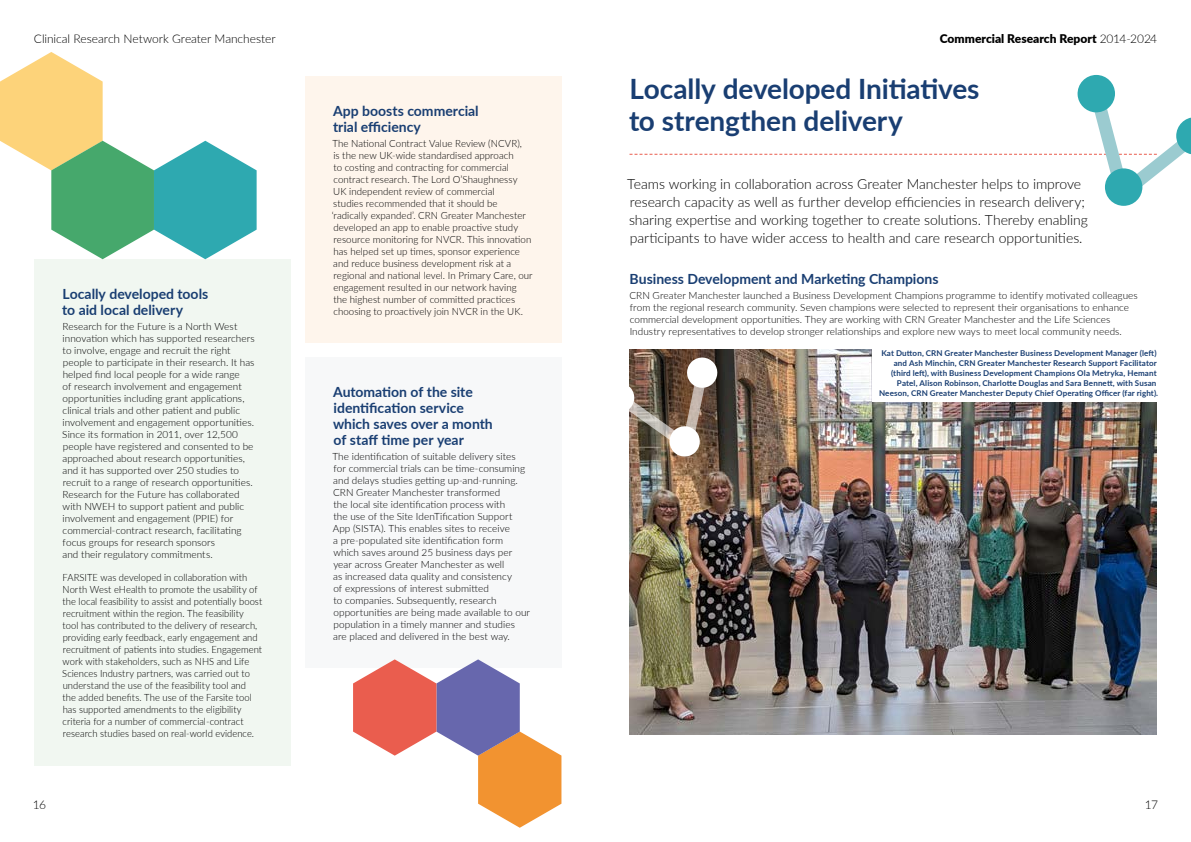
<style>
.page{position:relative;width:1191px;height:842px;background:#fff}
.page>*{position:absolute;margin:0;border:0;box-sizing:border-box;transform-origin:0 0}
.Main_Heading{font:700 28px/32px "Lato";letter-spacing:-.005em;color:#193e72}
.Intro_Text{font:300 14px/18px "Lato";letter-spacing:-.005em;color:#000}
.Body_Title{font:700 14px/16px "Lato";color:#193e72}
.t1{font:300 12px "Lato";letter-spacing:-.005em;color:#000}
.t2{font:900 12px "Lato";color:#000}
.Body_Copy{font:300 10px/12px "Lato";letter-spacing:.005em;color:#000}
.Body_Copy-2{font:300 10px/12px "Lato";letter-spacing:.005em;color:#000;scale:.94 1}
.Picture_Caption{font:700 8px/10px "Lato";letter-spacing:.015em;color:#193e72;text-align:right}
.s1{font-weight:300}
</style>
<div class="page">
<div style="left:34px;top:259px;width:257px;height:506px;background:#f1f7f1"></div>
<div style="left:305px;top:358px;width:256px;height:310px;background:#f7f8f9"></div>
<div style="left:305px;top:77px;width:256px;height:266px;background:#fef5ec"></div>
<img style="left:629px;top:349px;width:528px;height:386px">
<svg style="left:0;top:52px;width:257px;height:207px"></svg>
<svg style="left:353px;top:659px;width:208px;height:169px"></svg>
<div style="left:1105px;top:168px;width:37px;height:38px;background:#2ea9b0;border-radius:50%"></div>
<svg style="left:629px;top:75px;width:562px;height:116px"></svg>
<svg style="left:629px;top:356px;width:90px;height:102px"></svg>
<div style="left:872px;top:349px;width:285px;height:53px;background:#fff"></div>
<p class="t1" style="left:34px;top:30px;width:243px">Clinical Research Network Greater Manchester</p>
<p class="t2" style="left:939px;top:30px;width:219px">Commercial Research Report <span class="s1">2014-2024</span></p>
<h4 class="Body_Title" style="left:62px;top:285px;width:147px">Locally developed tools to aid local delivery</h4>
<p class="Body_Copy" style="left:62px;top:320px;width:194px">Research for the Future is a North West innovation which has supported researchers to involve, engage and recruit the right people to participate in their research. It has helped find local people for a wide range<br>of research involvement and engagement opportunities including grant applications, clinical trials and other patient and public involvement and engagement opportunities.<br>Since its formation in 2011, over 12,500 people have registered and consented to be approached about research opportunities, and it has supported over 250 studies to recruit to a range of research opportunities.<br>Research for the Future has collaborated with NWEH to support patient and public involvement and engagement (PPIE) for commercial-contract research, facilitating focus groups for research sponsors<br>and their regulatory commitments.</p>
<p class="Body_Copy-2" style="left:62px;top:571px;width:214px">FARSITE was developed in collaboration with North West eHealth to promote the usability of the local feasibility to assist and potentially boost recruitment within the region. The feasibility<br>tool has contributed to the delivery of research, providing early feedback, early engagement and recruitment of patients into studies. Engagement work with stakeholders, such as NHS and Life Sciences Industry partners, was carried out to understand the use of the feasibility tool and<br>the added benefits. The use of the Farsite tool has supported amendments to the eligibility criteria for a number of commercial-contract research studies based on real-world evidence.</p>
<p class="t1" style="left:33px;top:796px;width:15px">16</p>
<h4 class="Body_Title" style="left:333px;top:102px;width:147px">App boosts commercial trial efficiency</h4>
<p class="Body_Copy" style="left:332px;top:137px;width:202px">The National Contract Value Review (NCVR),<br>is the new UK-wide standardised approach<br>to costing and contracting for commercial contract research. The Lord O’Shaughnessy<br>UK independent review of commercial<br>studies recommended that it should be ‘radically expanded’. CRN Greater Manchester developed an app to enable proactive study resource monitoring for NVCR. This innovation has helped set up times, sponsor experience and reduce business development risk at a regional and national level. In Primary Care, our engagement resulted in our network having<br>the highest number of committed practices choosing to proactively join NVCR in the UK.</p>
<h4 class="Body_Title" style="left:333px;top:383px;width:161px">Automation of the site identification service which saves over a month of staff time per year</h4>
<p class="Body_Copy" style="left:332px;top:450px;width:199px">The identification of suitable delivery sites for commercial trials can be time-consuming and delays studies getting up-and-running.<br>CRN Greater Manchester transformed<br>the local site identification process with<br>the use of the Site IdenTification Support App (SISTA). This enables sites to receive<br>a pre-populated site identification form which saves around 25 business days per year across Greater Manchester as well<br>as increased data quality and consistency<br>of expressions of interest submitted<br>to companies. Subsequently, research opportunities are being made available to our population in a timely manner and studies<br>are placed and delivered in the best way.</p>
<h2 class="Main_Heading" style="left:629px;top:72px;width:352px">Locally developed Initiatives to strengthen delivery</h2>
<p class="Intro_Text" style="left:627px;top:174px;width:462px">Teams working in collaboration across Greater Manchester helps to improve research capacity as well as further develop efficiencies in research delivery; sharing expertise and working together to create solutions. Thereby enabling participants to have wider access to health and care research opportunities.</p>
<h4 class="Body_Title" style="left:629px;top:271px;width:310px">Business Development and Marketing Champions</h4>
<p class="Body_Copy" style="left:629px;top:289px;width:510px">CRN Greater Manchester launched a Business Development Champions programme to identify motivated colleagues from the regional research community. Seven champions were selected to represent their organisations to enhance commercial development opportunities. They are working with CRN Greater Manchester and the Life Sciences Industry representatives to develop stronger relationships and explore new ways to meet local community needs.</p>
<p class="Picture_Caption" style="left:879px;top:347px;width:281px">Kat Dutton, CRN Greater Manchester Business Development Manager (left) and Ash Minchin, CRN Greater Manchester Research Support Facilitator (third left), with Business Development Champions Ola Metryka, Hemant Patel, Alison Robinson, Charlotte Douglas and Sara Bennett, with Susan Neeson, CRN Greater Manchester Deputy Chief Operating Officer (far right).</p>
<p class="t1" style="left:1144px;top:796px;width:15px">17</p>
</div>
